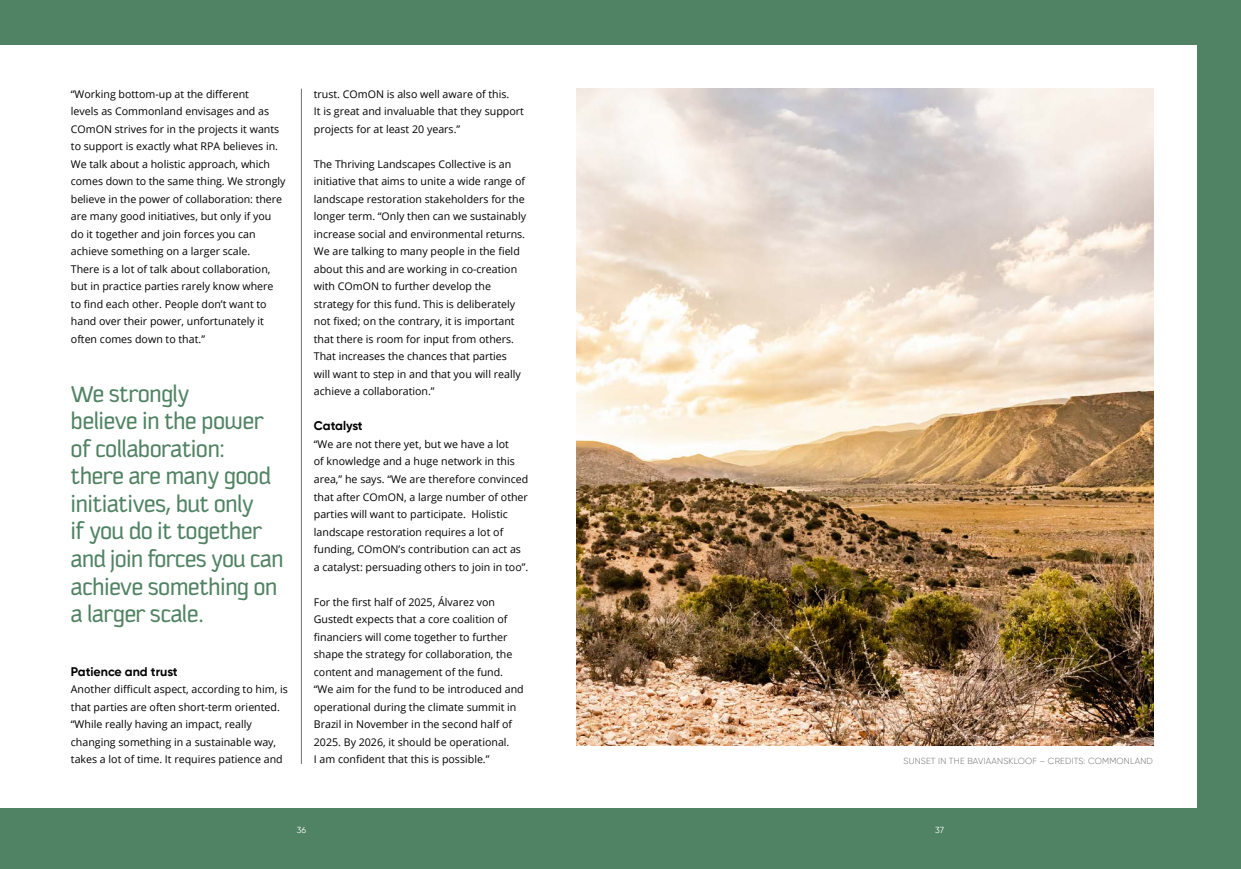
<style>
.page{position:relative;width:1241px;height:869px;background:#fff}
.page>*{position:absolute;margin:0;border:0;box-sizing:border-box;transform-origin:0 0}
.t1{font:25px/27.5px "Kautiva Pro";color:#508363}
.t2{font:700 12.5px "Gilroy";color:#000}
.t3{font:10.62px/17.5px "Open Sans";color:#000}
.t4{font:300 8.75px "Gilroy";letter-spacing:.02em;color:#706f6f}
.t5{font:8.75px "Gilroy";color:#fff}
</style>
<div class="page">
<div style="left:0;top:0;width:1240px;height:868px;background:#508363"></div>
<div style="left:0;top:45px;width:1196px;height:762px;background:#fff"></div>
<img style="left:576px;top:89px;width:576px;height:656px">
<hr style="left:301px;top:89px;width:1px;height:674px;background:#706f6f">
<p class="t3" style="left:71px;top:85px;width:216px">“Working bottom-up at the different<br>levels as Commonland envisages and as COmON strives for in the projects it wants to support is exactly what RPA believes in.<br>We talk about a holistic approach, which comes down to the same thing. We strongly believe in the power of collaboration: there are many good initiatives, but only if you do it together and join forces you can achieve something on a larger scale.<br>There is a lot of talk about collaboration, but in practice parties rarely know where to find each other. People don’t want to hand over their power, unfortunately it often comes down to that.”</p>
<h1 class="t1" style="left:71px;top:380px;width:214px">We strongly<br>believe in the power of collaboration: there are many good initiatives, but only<br>if you do it together and join forces you can achieve something on a larger scale.</h1>
<p class="t2" style="left:71px;top:663px;width:108px">Patience and trust</p>
<p class="t3" style="left:71px;top:680px;width:218px">Another difficult aspect, according to him, is that parties are often short-term oriented. “While really having an impact, really changing something in a sustainable way, takes a lot of time. It requires patience and</p>
<p class="t3" style="left:314px;top:85px;width:211px">trust. COmON is also well aware of this.<br>It is great and invaluable that they support projects for at least 20 years.”</p>
<p class="t3" style="left:314px;top:155px;width:214px">The Thriving Landscapes Collective is an initiative that aims to unite a wide range of landscape restoration stakeholders for the longer term. “Only then can we sustainably increase social and environmental returns.<br>We are talking to many people in the field about this and are working in co-creation with COmON to further develop the strategy for this fund. This is deliberately not fixed; on the contrary, it is important that there is room for input from others.<br>That increases the chances that parties<br>will want to step in and that you will really achieve a collaboration.”</p>
<p class="t2" style="left:314px;top:418px;width:50px">Catalyst</p>
<p class="t3" style="left:314px;top:435px;width:216px">“We are not there yet, but we have a lot<br>of knowledge and a huge network in this area,” he says. “We are therefore convinced that after COmON, a large number of other parties will want to participate. Holistic landscape restoration requires a lot of funding, COmON’s contribution can act as a catalyst: persuading others to join in too”.</p>
<p class="t3" style="left:314px;top:592px;width:211px">For the first half of 2025, Álvarez von Gustedt expects that a core coalition of financiers will come together to further shape the strategy for collaboration, the content and management of the fund. “We aim for the fund to be introduced and operational during the climate summit in Brazil in November in the second half of 2025. By 2026, it should be operational.<br>I am confident that this is possible.”</p>
<p class="t5" style="left:297px;top:824px;width:11px">36</p>
<p class="t4" style="left:903px;top:755px;width:251px">SUNSET IN THE BAVIAANSKLOOF – CREDITS: COMMONLAND</p>
<p class="t5" style="left:935px;top:824px;width:10px">37</p>
</div>
